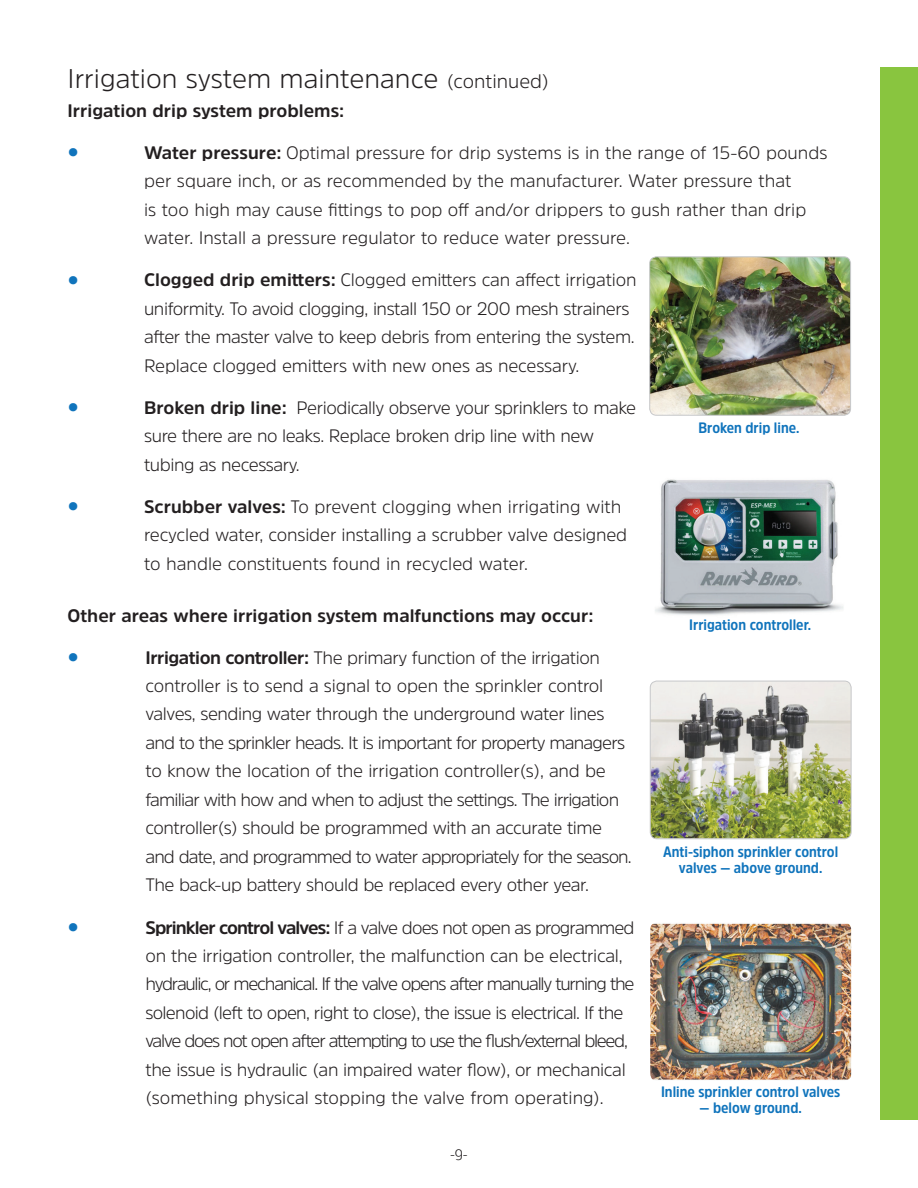
<style>
.page{position:relative;width:918px;height:1188px;background:#fff}
.page>*{position:absolute;margin:0;border:0;box-sizing:border-box;transform-origin:0 0}
.t1{font:300 27px "Amsi Pro";color:#231f20}
.t2{font:300 18px/28.5px "Amsi Pro";letter-spacing:-.025em;color:#231f20}
.t3{font:300 18px/28.5px "Amsi Pro";color:#231f20}
.t4{font:700 18px "Amsi Pro";color:#231f20}
.t5{font:700 15px/16.5px "Amsi Pro Narw";color:#1074bc;text-align:center}
.t6{font:300 15px "Roboto";color:#231f20}
.s1{font-size:19.5px}
.s2{font-weight:700;font-size:28.5px;color:#1074bc}
.s3{font-weight:700}
</style>
<div class="page">
<div style="left:880px;top:68px;width:38px;height:1052px;background:#89c53f"></div>
<img style="left:651px;top:258px;width:199px;height:157px">
<div style="left:649px;top:256px;width:202px;height:160px;border:1px solid #c7c8ca;border-radius:7px"></div>
<img style="left:655px;top:479px;width:189px;height:136px">
<img style="left:650px;top:681px;width:201px;height:158px">
<div style="left:650px;top:681px;width:202px;height:158px;border:1px solid #c7c8ca;border-radius:7px"></div>
<img style="left:650px;top:923px;width:201px;height:157px">
<h1 class="t1" style="left:68px;top:60px;width:483px">Irrigation system maintenance <span class="s1">(continued)</span></h1>
<p class="t4" style="left:68px;top:98px;width:278px">Irrigation drip system problems:</p>
<p class="t3" style="left:144px;top:138px;width:685px;text-indent:-76px"><span class="s2">•</span> <span class="s3">Water pressure:</span> Optimal pressure for drip systems is in the range of 15-60 pounds per square inch, or as recommended by the manufacturer. Water pressure that<br>is too high may cause fittings to pop off and/or drippers to gush rather than drip water. Install a pressure regulator to reduce water pressure.</p>
<p class="t2" style="left:144px;top:265px;width:494px;text-indent:-76px"><span class="s2">•</span> <span class="s3">Clogged drip emitters:</span> Clogged emitters can affect irrigation uniformity. To avoid clogging, install 150 or 200 mesh strainers after the master valve to keep debris from entering the system.<br>Replace clogged emitters with new ones as necessary.</p>
<p class="t2" style="left:144px;top:393px;width:494px;text-indent:-76px"><span class="s2">•</span> <span class="s3">Broken drip line:</span> Periodically observe your sprinklers to make sure there are no leaks. Replace broken drip line with new tubing as necessary.</p>
<p class="t2" style="left:144px;top:492px;width:485px;text-indent:-76px"><span class="s2">•</span> <span class="s3">Scrubber valves:</span> To prevent clogging when irrigating with recycled water, consider installing a scrubber valve designed to handle constituents found in recycled water.</p>
<p class="t5" style="left:699px;top:419px;width:103px">Broken drip line.</p>
<p class="t4" style="left:68px;top:603px;width:528px">Other areas where irrigation system malfunctions may occur:</p>
<p class="t2" style="left:145px;top:642px;width:488px;text-indent:-78px"><span class="s2">•</span> <span class="s3">Irrigation controller:</span> The primary function of the irrigation controller is to send a signal to open the sprinkler control valves, sending water through the underground water lines and to the sprinkler heads. It is important for property managers to know the location of the irrigation controller(s), and be familiar with how and when to adjust the settings. The irrigation controller(s) should be programmed with an accurate time and date, and programmed to water appropriately for the season.<br>The back-up battery should be replaced every other year.</p>
<p class="t2" style="left:145px;top:912px;width:491px;text-indent:-78px"><span class="s2">•</span> <span class="s3">Sprinkler control valves:</span> If a valve does not open as programmed on the irrigation controller, the malfunction can be electrical, hydraulic, or mechanical. If the valve opens after manually turning the solenoid (left to open, right to close), the issue is electrical. If the valve does not open after attempting to use the flush/external bleed, the issue is hydraulic (an impaired water flow), or mechanical (something physical stopping the valve from operating).</p>
<p class="t6" style="left:451px;top:1144px;width:18px">-9-</p>
<p class="t5" style="left:689px;top:616px;width:123px">Irrigation controller.</p>
<p class="t5" style="left:663px;top:843px;width:177px">Anti-siphon sprinkler control valves — above ground.</p>
<p class="t5" style="left:661px;top:1083px;width:181px">Inline sprinkler control valves</p>
<p class="t5" style="left:700px;top:1099px;width:104px">— below ground.</p>
</div>
